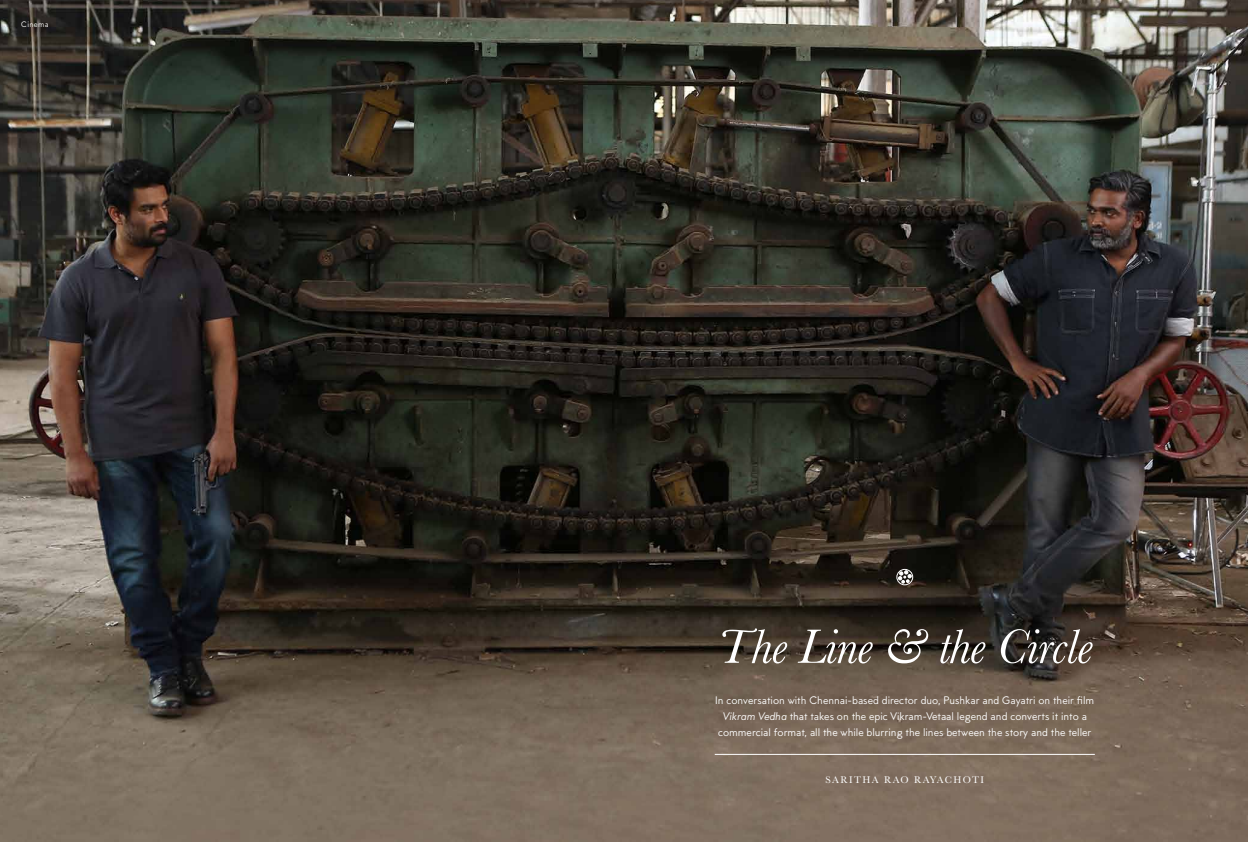
<style>
.page{position:relative;width:1248px;height:842px;background:#fff}
.page>*{position:absolute;margin:0;border:0;box-sizing:border-box;transform-origin:0 0}
.t1{font:italic 50px "Baskerville";letter-spacing:-.01em;color:#fff}
.t2{font:11px/16px "MTT Milano";color:#fff;text-align:center}
.t3{font:10px "Baskerville";color:#fff}
.t4{font:8px "MTT Milano";letter-spacing:.04em;color:#fff}
.s1{font-style:italic}
</style>
<div class="page">
<img style="left:0;top:0;width:1247px;height:842px">
<hr style="left:714px;top:754px;width:380px;height:1px;background:#fff">
<div style="left:896px;top:569px;width:16px;height:16px;border:1px solid #fff;border-radius:50%"></div>
<svg style="left:898px;top:570px;width:13px;height:14px"></svg>
<p class="t4" style="left:21px;top:20px;width:29px">Cinema</p>
<h1 class="t1" style="left:717px;top:613px;width:377px">The Line &amp; the Circle</h1>
<p class="t2" style="left:715px;top:693px;width:380px">In conversation with Chennai-based director duo, Pushkar and Gayatri on their film<br><span class="s1">Vikram Vedha</span> that takes on the epic Vikram-Vetaal legend and converts it into a commercial format, all the while blurring the lines between the story and the teller</p>
<p class="t3" style="left:825px;top:773px;width:16px">SARITHA</p>
<p class="t3" style="left:883px;top:773px;width:18px">RAO</p>
<p class="t3" style="left:914px;top:773px;width:18px">RAYACHOTI</p>
</div>
